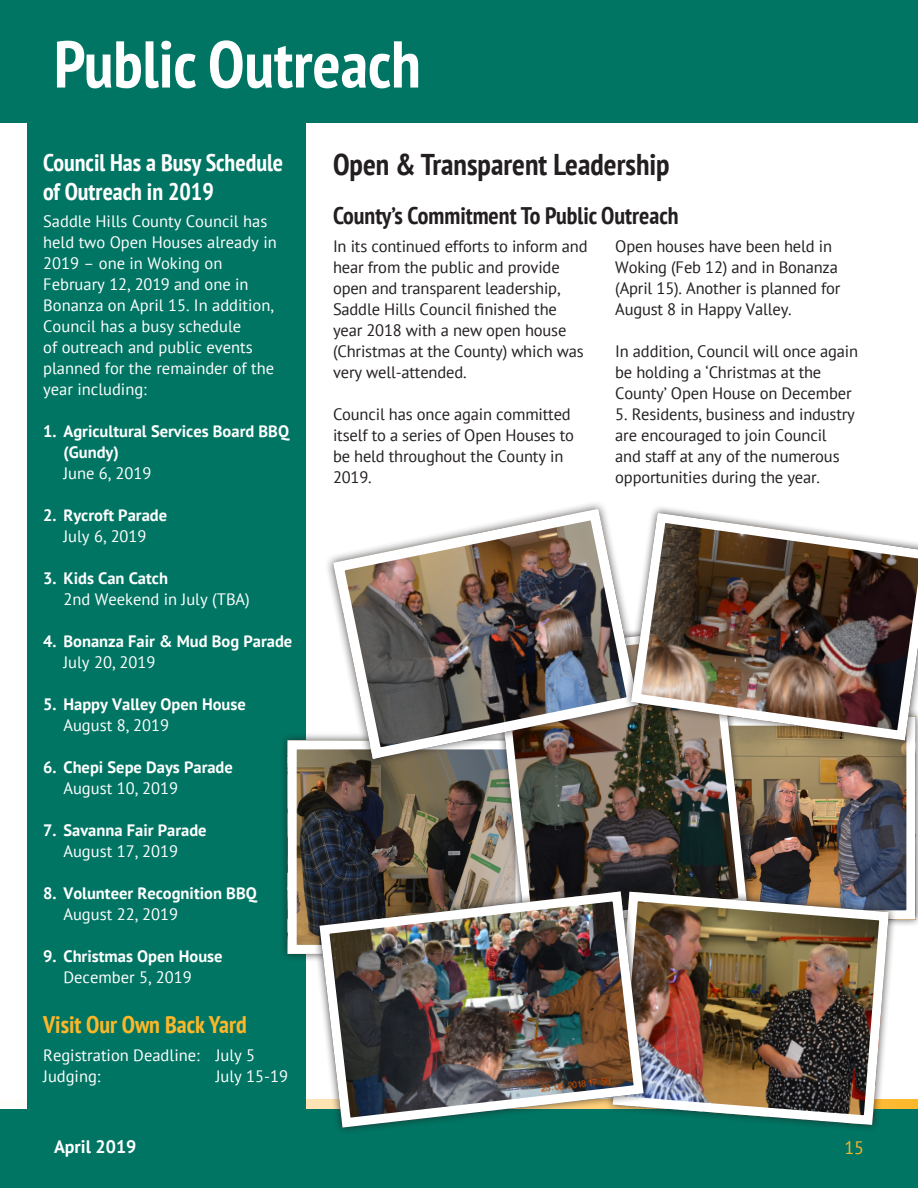
<style>
.page{position:relative;width:918px;height:1188px;background:#fff}
.page>*{position:absolute;margin:0;border:0;box-sizing:border-box;transform-origin:0 0}
.H1_Big{font:700 condensed 66px "PT Sans";color:#fff}
.t1{font:700 condensed 30px "PT Sans";color:#231f20}
.t2{font:700 condensed 24px/28.8px "PT Sans";color:#fff}
.t3{font:700 condensed 24px "PT Sans";color:#231f20}
.H3_Yellow{font:700 condensed 24px "PT Sans";color:#fcb729}
.t4{font:700 18px "PT Sans";color:#fff}
.t5{font:18px "PT Sans";color:#fcb729}
.Paragraph{font:16.5px/21px "PT Sans";letter-spacing:-.01em;color:#231f20}
.Paragraph-2{font:16.5px/21px "PT Sans";color:#fff}
.t6{font:700 16.5px/21px "PT Sans";color:#fff}
.s1{font-weight:400}
.s2{font-weight:700}
</style>
<div class="page">
<div style="left:0;top:1108px;width:918px;height:80px;background:#007563"></div>
<svg style="left:306px;top:1099px;width:612px;height:9px"></svg>
<div style="left:27px;top:29px;width:279px;height:1083px;background:#007563"></div>
<img style="left:754px;top:748px;width:151px;height:161px">
<div style="left:701px;top:717px;width:214px;height:202px;border:9px solid #fff"></div>
<div style="left:279px;top:732px;width:254px;height:230px;background:#231f20;opacity:.75"></div>
<img style="left:298px;top:750px;width:191px;height:194px">
<div style="left:288px;top:740px;width:237px;height:214px;border:9px solid #fff"></div>
<img style="left:491px;top:748px;width:261px;height:136px">
<div style="left:324px;top:500px;width:323px;height:267px;background:#231f20;opacity:.75"></div>
<img style="left:327px;top:503px;width:317px;height:262px">
<div style="left:605px;top:884px;width:292px;height:249px;background:#231f20;opacity:.75"></div>
<img style="left:651px;top:887px;width:243px;height:243px">
<div style="left:623px;top:505px;width:295px;height:243px;background:#231f20;opacity:.75"></div>
<img style="left:626px;top:508px;width:292px;height:238px">
<div style="left:0;top:0;width:918px;height:123px;background:#007563"></div>
<div style="left:312px;top:884px;width:339px;height:251px;background:#231f20;opacity:.75"></div>
<img style="left:315px;top:886px;width:334px;height:247px">
<p class="H1_Big" style="left:54px;top:20px;width:368px">Public Outreach</p>
<h3 class="t2" style="left:43px;top:147px;width:241px">Council Has a Busy Schedule of Outreach in 2019</h3>
<p class="Paragraph-2" style="left:43px;top:211px;width:235px">Saddle Hills County Council has held two Open Houses already in<br>2019 – one in Woking on<br>February 12, 2019 and one in<br>Bonanza on April 15. In addition,<br>Council has a busy schedule<br>of outreach and public events planned for the remainder of the year including:</p>
<p class="t6" style="left:63px;top:421px;width:227px;text-indent:-20px">1. Agricultural Services Board BBQ (Gundy)<br><span class="s1">June 6, 2019</span></p>
<p class="t6" style="left:43px;top:505px;width:125px;text-align:center">2. Rycroft Parade<br><span class="s1">July 6, 2019</span></p>
<p class="Paragraph-2" style="left:63px;top:568px;width:188px;text-indent:-20px"><span class="s2">3. Kids Can Catch<br></span>2nd Weekend in July (TBA)</p>
<p class="t6" style="left:63px;top:631px;width:230px;text-indent:-20px">4. Bonanza Fair &amp; Mud Bog Parade<br><span class="s1">July 20, 2019</span></p>
<p class="t6" style="left:63px;top:694px;width:184px;text-indent:-20px">5. Happy Valley Open House<br><span class="s1">August 8, 2019</span></p>
<p class="t6" style="left:63px;top:757px;width:171px;text-indent:-20px">6. Chepi Sepe Days Parade<br><span class="s1">August 10, 2019</span></p>
<p class="t6" style="left:43px;top:820px;width:165px;text-align:center">7. Savanna Fair Parade<br><span class="s1">August 17, 2019</span></p>
<p class="t6" style="left:63px;top:883px;width:195px;text-indent:-20px">8. Volunteer Recognition BBQ<br><span class="s1">August 22, 2019</span></p>
<p class="t6" style="left:63px;top:946px;width:161px;text-indent:-20px">9. Christmas Open House<br><span class="s1">December 5, 2019</span></p>
<p class="H3_Yellow" style="left:43px;top:1009px;width:205px">Visit Our Own Back Yard</p>
<p class="Paragraph-2" style="left:43px;top:1044px;width:214px">Registration Deadline: July 5</p>
<p class="Paragraph-2" style="left:43px;top:1065px;width:59px">Judging:</p>
<p class="Paragraph-2" style="left:216px;top:1065px;width:74px">July 15-19</p>
<h3 class="t1" style="left:333px;top:145px;width:338px">Open &amp; Transparent Leadership</h3>
<h3 class="t3" style="left:333px;top:200px;width:347px">County’s Commitment To Public Outreach</h3>
<p class="Paragraph" style="left:333px;top:235px;width:256px">In its continued efforts to inform and hear from the public and provide open and transparent leadership,<br>Saddle Hills Council finished the year 2018 with a new open house (Christmas at the County) which was very well-attended.</p>
<p class="Paragraph" style="left:333px;top:403px;width:243px">Council has once again committed itself to a series of Open Houses to be held throughout the County in<br>2019.</p>
<p class="Paragraph" style="left:615px;top:235px;width:227px">Open houses have been held in<br>Woking (Feb 12) and in Bonanza (April 15). Another is planned for<br>August 8 in Happy Valley.</p>
<p class="Paragraph" style="left:615px;top:340px;width:244px">In addition, Council will once again be holding a ‘Christmas at the<br>County’ Open House on December</p>
<p class="Paragraph" style="left:615px;top:403px;width:241px">5. Residents, business and industry are encouraged to join Council and staff at any of the numerous opportunities during the year.</p>
<p class="t4" style="left:54px;top:1135px;width:84px">April 2019</p>
<p class="t5" style="left:844px;top:1136px;width:21px">15</p>
</div>
